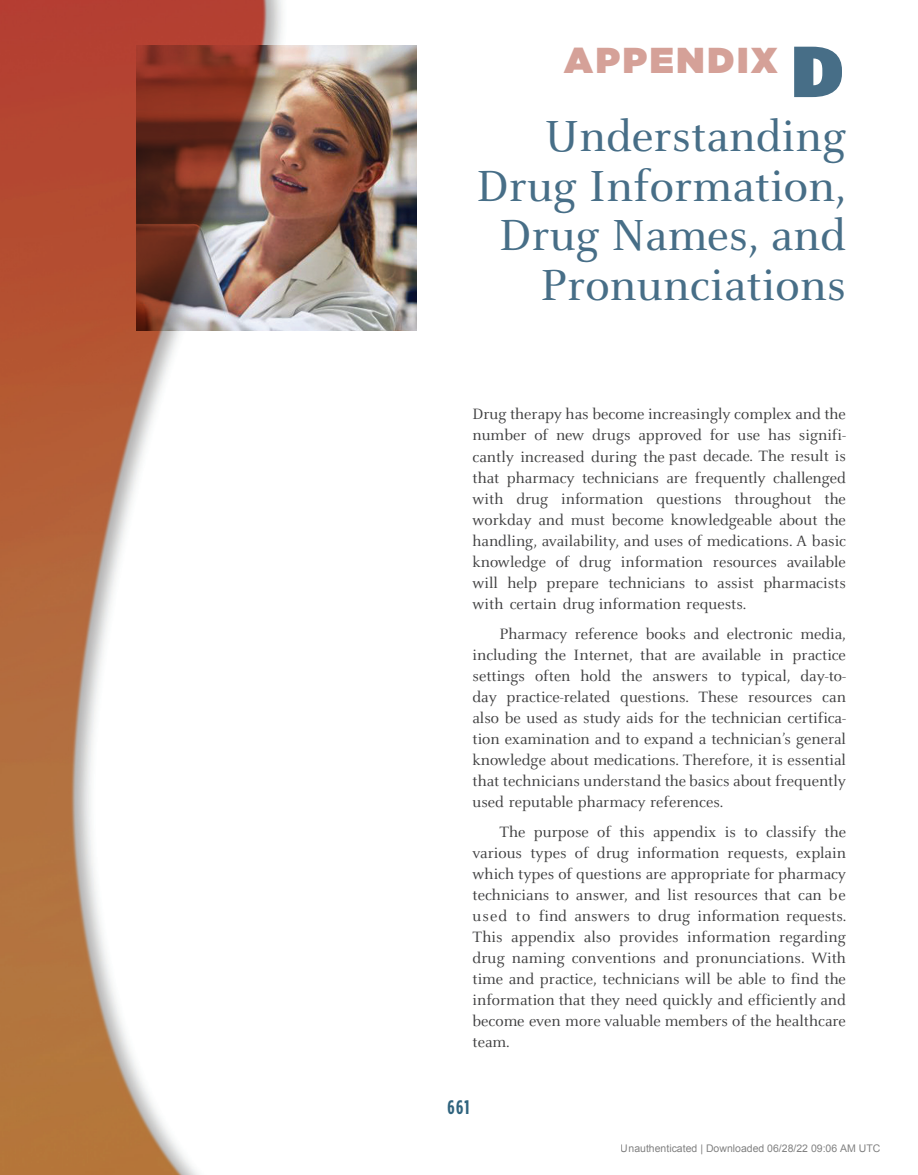
<style>
.page{position:relative;width:918px;height:1175px;background:#fff}
.page>*{position:absolute;margin:0;border:0;box-sizing:border-box;transform-origin:0 0}
.t1{font:600 48px/49.5px "FF Celeste Pro";color:#476e87;text-align:right}
.t2{font:900 36px "Gotham";letter-spacing:.075em;color:#d5a198}
.t3{font:700 19.5px "Gotham Condensed";color:#30647e}
.t4{font:16.5px/21px "FF Celeste Pro";color:#3e3e3f;text-align:justify}
.t5{font:10.5px "Arial";color:rgb(0 0 0/.5)}
.s1{font-family:"Gotham Condensed";font-size:72px;color:#476e87}
</style>
<div class="page">
<img style="left:0;top:0;width:417px;height:1174px">
<h2 class="t2" style="left:564px;top:34px;width:281px">APPENDIX <span class="s1">D</span></h2>
<h1 class="t1" style="left:477px;top:111px;width:371px">Understanding<br>Drug Information,<br>Drug Names, and<br>Pronunciations</h1>
<p class="t4" style="left:472px;top:403px;width:375px">Drug therapy has become increasingly complex and the number of new drugs approved for use has signifi&shy;cantly increased during the past decade. The result is that pharmacy technicians are frequently challenged with drug information questions throughout the workday and must become knowledgeable about the handling, availability, and uses of medications. A basic knowledge of drug information resources available will help prepare technicians to assist pharmacists with certain drug information requests.</p>
<p class="t4" style="left:472px;top:622px;width:375px;text-indent:27px">Pharmacy reference books and electronic media, including the Internet, that are available in practice settings often hold the answers to typical, day-to&shy;day practice-related questions. These resources can also be used as study aids for the technician certifica&shy;tion examination and to expand a technician’s general knowledge about medications. Therefore, it is essential that technicians understand the basics about frequently used reputable pharmacy references.</p>
<p class="t4" style="left:472px;top:820px;width:376px;text-indent:27px">The purpose of this appendix is to classify the various types of drug information requests, explain which types of questions are appropriate for pharmacy technicians to answer, and list resources that can be used to find answers to drug information requests.<br>This appendix also provides information regarding drug naming conventions and pronunciations. With time and practice, technicians will be able to find the information that they need quickly and efficiently and become even more valuable members of the healthcare team.</p>
<p class="t3" style="left:448px;top:1095px;width:24px">661</p>
<p class="t5" style="left:621px;top:1142px;width:261px">Unauthenticated | Downloaded 06/28/22 09:06 AM UTC</p>
</div>
